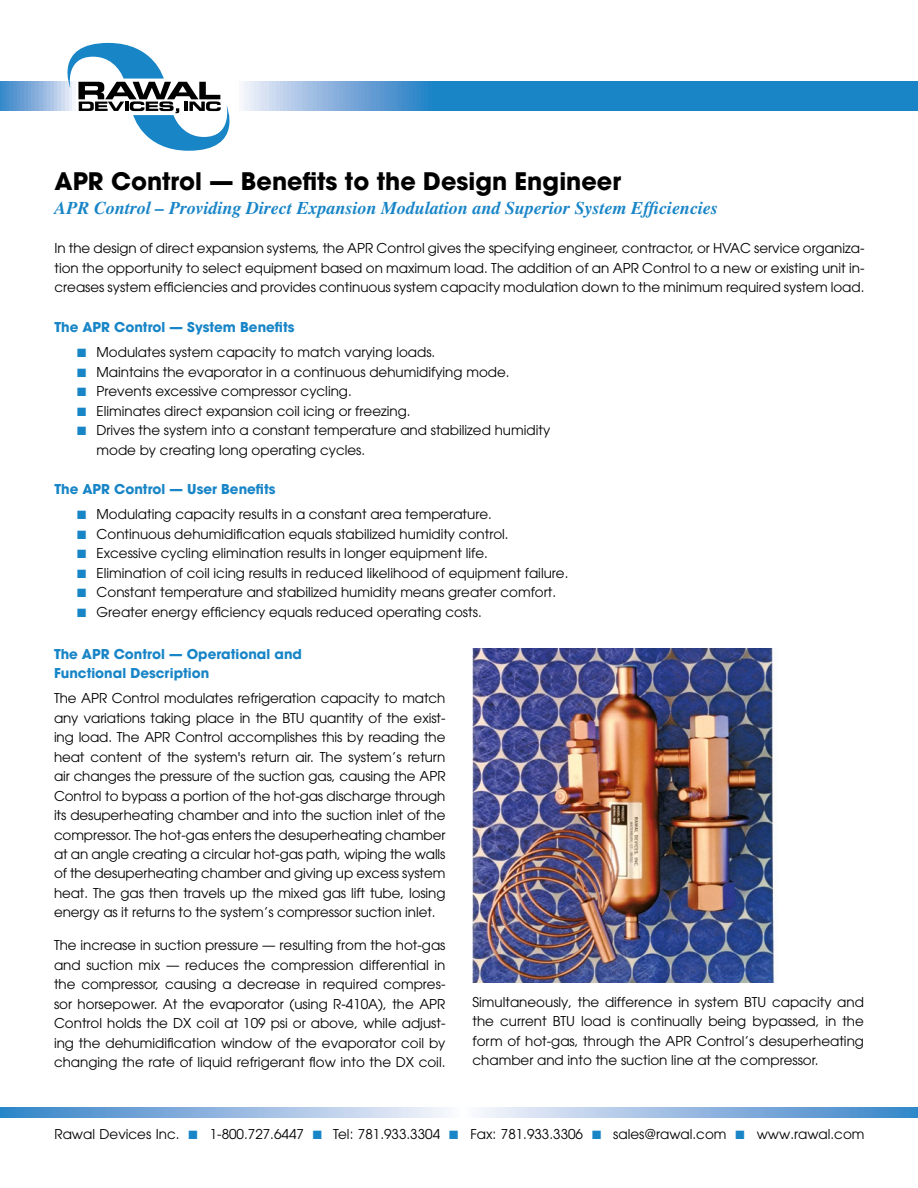
<style>
.page{position:relative;width:918px;height:1188px;background:#fff}
.page>*{position:absolute;margin:0;border:0;box-sizing:border-box;transform-origin:0 0}
.t1{font:700 24px "Avant Garde";color:#000}
.t2{font:italic 700 18px "Times";color:#1885c7}
.t3{font:13.5px/19.5px "Avant Garde";color:#000;text-align:justify}
.t4{font:700 13.5px/19.5px "Avant Garde";color:#1885c7}
.s1{color:#1885c7}
</style>
<div class="page">
<svg style="left:0;top:82px;width:918px;height:29px;background:#4296cf"></svg>
<svg style="left:68px;top:43px;width:162px;height:108px"></svg>
<svg style="left:0;top:1107px;width:918px;height:11px;background:#96bbe1"></svg>
<img style="left:472px;top:648px;width:303px;height:335px">
<h1 class="t1" style="left:55px;top:165px;width:568px">APR Control — Benefits to the Design Engineer</h1>
<h2 class="t2" style="left:55px;top:197px;width:665px">APR Control – Providing Direct Expansion Modulation and Superior System Efficiencies</h2>
<p class="t3" style="left:55px;top:239px;width:812px">In the design of direct expansion systems, the APR Control gives the specifying engineer, contractor, or HVAC service organiza&shy;tion the opportunity to select equipment based on maximum load. The addition of an APR Control to a new or existing unit in&shy;creases system efficiencies and provides continuous system capacity modulation down to the minimum required system load.</p>
<p class="t4" style="left:55px;top:317px;width:242px">The APR Control — System Benefits</p>
<p class="t3" style="left:77px;top:342px;width:360px"><span class="s1">■</span> Modulates system capacity to match varying loads.</p>
<p class="t3" style="left:77px;top:362px;width:434px"><span class="s1">■</span> Maintains the evaporator in a continuous dehumidifying mode.</p>
<p class="t3" style="left:77px;top:381px;width:276px"><span class="s1">■</span> Prevents excessive compressor cycling.</p>
<p class="t3" style="left:77px;top:401px;width:335px"><span class="s1">■</span> Eliminates direct expansion coil icing or freezing.</p>
<p class="t3" style="left:97px;top:420px;width:455px;text-indent:-19px"><span class="s1">■</span> Drives the system into a constant temperature and stabilized humidity mode by creating long operating cycles.</p>
<p class="t4" style="left:55px;top:480px;width:223px">The APR Control — User Benefits</p>
<p class="t3" style="left:77px;top:505px;width:416px"><span class="s1">■</span> Modulating capacity results in a constant area temperature.</p>
<p class="t3" style="left:77px;top:524px;width:433px"><span class="s1">■</span> Continuous dehumidification equals stabilized humidity control.</p>
<p class="t3" style="left:77px;top:544px;width:412px"><span class="s1">■</span> Excessive cycling elimination results in longer equipment life.</p>
<p class="t3" style="left:77px;top:563px;width:493px"><span class="s1">■</span> Elimination of coil icing results in reduced likelihood of equipment failure.</p>
<p class="t3" style="left:77px;top:583px;width:481px"><span class="s1">■</span> Constant temperature and stabilized humidity means greater comfort.</p>
<p class="t3" style="left:77px;top:602px;width:406px"><span class="s1">■</span> Greater energy efficiency equals reduced operating costs.</p>
<p class="t4" style="left:54px;top:644px;width:249px">The APR Control — Operational and<br>Functional Description</p>
<p class="t3" style="left:54px;top:688px;width:393px">The APR Control modulates refrigeration capacity to match any variations taking place in the BTU quantity of the exist&shy;ing load. The APR Control accomplishes this by reading the heat content of the system's return air. The system’s return air changes the pressure of the suction gas, causing the APR Control to bypass a portion of the hot-gas discharge through its desuperheating chamber and into the suction inlet of the compressor. The hot-gas enters the desuperheating chamber at an angle creating a circular hot-gas path, wiping the walls of the desuperheating chamber and giving up excess system heat. The gas then travels up the mixed gas lift tube, losing energy as it returns to the system’s compressor suction inlet.</p>
<p class="t3" style="left:54px;top:936px;width:393px">The increase in suction pressure — resulting from the hot-gas and suction mix — reduces the compression differential in the compressor, causing a decrease in required compres&shy;sor horsepower. At the evaporator (using R-410A), the APR Control holds the DX coil at 109 psi or above, while adjust&shy;ing the dehumidification window of the evaporator coil by changing the rate of liquid refrigerant flow into the DX coil.</p>
<p class="t3" style="left:472px;top:992px;width:393px">Simultaneously, the difference in system BTU capacity and the current BTU load is continually being bypassed, in the form of hot-gas, through the APR Control’s desuperheating chamber and into the suction line at the compressor.</p>
<p class="t3" style="left:55px;top:1125px;width:812px">Rawal Devices Inc. <span class="s1">■</span> 1-800.727.6447 <span class="s1">■</span> Tel: 781.933.3304 <span class="s1">■</span> Fax: 781.933.3306 <span class="s1">■</span> sales@rawal.com <span class="s1">■</span> www.rawal.com</p>
</div>
